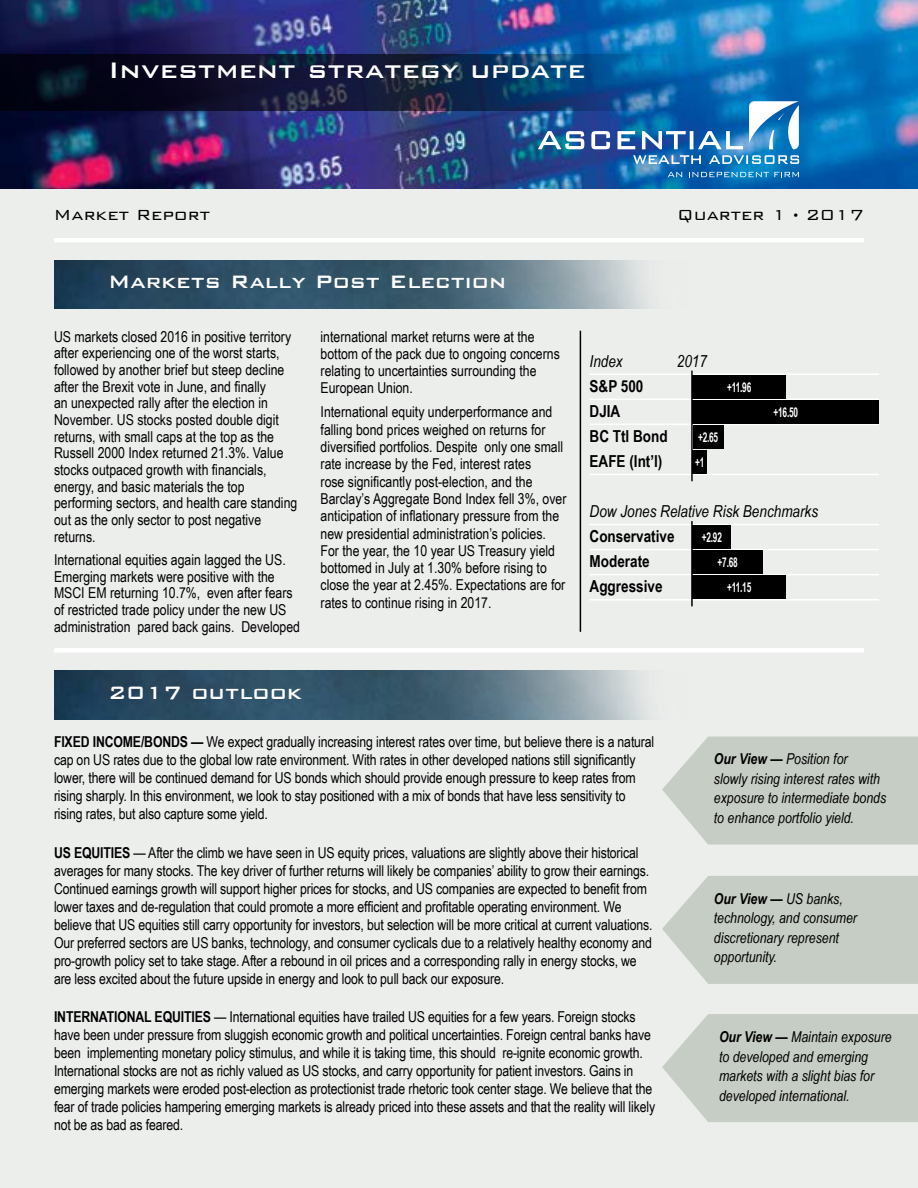
<style>
.page{position:relative;width:918px;height:1188px;background:#eceeec}
.page>*{position:absolute;margin:0;border:0;box-sizing:border-box;transform-origin:0 0}
.t1{font:500 30px "Bank Gothic";color:#fff}
.t2{font:500 24px "Bank Gothic";color:#fff}
.t3{font:300 19.5px "Bank Gothic";color:#000}
.t4{font:700 16.5px/25px "Arial Narrow";color:#000}
.t5{font:italic 16.5px "Arial Narrow";color:#000}
.t6{font:15px/18px "Arial Narrow";letter-spacing:-.01em;color:#000}
.t7{font:italic 15px/19.5px "Arial Narrow";color:#000}
.t8{font:700 13.5px "Arial Narrow";letter-spacing:-.02em;color:#fff;scale:.75 1}
.s1{font-family:"Arial";font-weight:400;font-size:13.5px}
.s2{font-weight:700}
</style>
<div class="page">
<hr style="left:590px;top:374px;width:289px;height:1px;background:#fff">
<hr style="left:590px;top:399px;width:289px;height:1px;background:#fff">
<hr style="left:590px;top:424px;width:289px;height:1px;background:#fff">
<hr style="left:590px;top:474px;width:289px;height:1px;background:#fff">
<hr style="left:590px;top:524px;width:289px;height:1px;background:#fff">
<hr style="left:590px;top:549px;width:289px;height:1px;background:#fff">
<hr style="left:590px;top:574px;width:289px;height:1px;background:#fff">
<hr style="left:590px;top:599px;width:289px;height:1px;background:#fff">
<img style="left:0;top:0;width:918px;height:189px">
<img style="left:0;top:54px;width:799px;height:56px">
<svg style="left:749px;top:101px;width:50px;height:48px;background:#87badd"></svg>
<svg style="left:538px;top:131px;width:46px;height:18px"></svg>
<svg style="left:591px;top:131px;width:19px;height:18px"></svg>
<svg style="left:618px;top:131px;width:17px;height:18px"></svg>
<svg style="left:642px;top:131px;width:101px;height:18px;background:#6496c8"></svg>
<svg style="left:633px;top:155px;width:68px;height:9px"></svg>
<svg style="left:709px;top:155px;width:90px;height:9px"></svg>
<svg style="left:668px;top:172px;width:14px;height:5px"></svg>
<svg style="left:689px;top:172px;width:110px;height:5px"></svg>
<img style="left:54px;top:260px;width:596px;height:49px">
<div style="left:54px;top:238px;width:810px;height:5px;background:#fff"></div>
<img style="left:54px;top:671px;width:596px;height:48px">
<hr style="left:54px;top:648px;width:810px;height:4px;background:#fff">
<svg style="left:662px;top:737px;width:256px;height:108px;background:#c9d0c7"></svg>
<svg style="left:662px;top:876px;width:256px;height:108px;background:#c9d0c7"></svg>
<svg style="left:662px;top:1014px;width:256px;height:108px;background:#c9d0c7"></svg>
<hr style="left:691px;top:521px;width:2px;height:85px;background:#000">
<hr style="left:691px;top:371px;width:2px;height:110px;background:#000">
<hr style="left:580px;top:331px;width:1px;height:301px;background:#000">
<div style="left:693px;top:526px;width:38px;height:23px;background:#000"></div>
<div style="left:693px;top:550px;width:70px;height:24px;background:#000"></div>
<div style="left:693px;top:575px;width:93px;height:24px;background:#000"></div>
<div style="left:693px;top:450px;width:14px;height:24px;background:#000"></div>
<div style="left:693px;top:375px;width:93px;height:23px;background:#000"></div>
<div style="left:693px;top:400px;width:186px;height:23px;background:#000"></div>
<div style="left:693px;top:425px;width:31px;height:24px;background:#000"></div>
<h1 class="t1" style="left:108px;top:54px;width:479px">Investment strategy update</h1>
<h3 class="t3" style="left:54px;top:205px;width:158px">Market Report</h3>
<h3 class="t3" style="left:677px;top:205px;width:188px">Quarter 1 <span class="s1">•</span> 2017</h3>
<h2 class="t2" style="left:108px;top:269px;width:400px">Markets Rally Post Election</h2>
<p class="t6" style="left:54px;top:327px;width:245px;line-height:16.6px">US markets closed 2016 in positive territory after experiencing one of the worst starts, followed by another brief but steep decline after the Brexit vote in June, and finally<br>an unexpected rally after the election in November. US stocks posted double digit returns, with small caps at the top as the Russell 2000 Index returned 21.3%. Value stocks outpaced growth with financials, energy, and basic materials the top performing sectors, and health care standing out as the only sector to post negative returns.</p>
<p class="t6" style="left:54px;top:551px;width:248px;line-height:16.6px">International equities again lagged the US.<br>Emerging markets were positive with the MSCI EM returning 10.7%, even after fears of restricted trade policy under the new US administration pared back gains. Developed</p>
<p class="t6" style="left:321px;top:327px;width:241px;line-height:17.2px">international market returns were at the bottom of the pack due to ongoing concerns relating to uncertainties surrounding the European Union.</p>
<p class="t6" style="left:321px;top:403px;width:247px;line-height:17.2px">International equity underperformance and falling bond prices weighed on returns for diversified portfolios. Despite only one small rate increase by the Fed, interest rates<br>rose significantly post-election, and the Barclay’s Aggregate Bond Index fell 3%, over anticipation of inflationary pressure from the new presidential administration’s policies.<br>For the year, the 10 year US Treasury yield bottomed in July at 1.30% before rising to close the year at 2.45%. Expectations are for rates to continue rising in 2017.</p>
<p class="t5" style="left:590px;top:349px;width:35px">Index</p>
<p class="t5" style="left:677px;top:349px;width:32px">2017</p>
<p class="t4" style="left:590px;top:373px;width:80px">S&amp;P 500<br>DJIA<br>BC Ttl Bond<br>EAFE (Int’l)</p>
<p class="t5" style="left:590px;top:500px;width:230px">Dow Jones Relative Risk Benchmarks</p>
<p class="t4" style="left:590px;top:523px;width:86px">Conservative<br>Moderate<br>Aggressive</p>
<p class="t8" style="left:727px;top:377px;width:34px">+11.96</p>
<p class="t8" style="left:774px;top:402px;width:34px">+16.50</p>
<p class="t8" style="left:698px;top:427px;width:28px">+2.65</p>
<p class="t8" style="left:695px;top:452px;width:14px">+1</p>
<p class="t8" style="left:702px;top:527px;width:28px">+2.92</p>
<p class="t8" style="left:718px;top:552px;width:28px">+7.68</p>
<p class="t8" style="left:727px;top:577px;width:34px">+11.15</p>
<h2 class="t2" style="left:108px;top:680px;width:195px">2017 outlook</h2>
<p class="t6" style="left:54px;top:733px;width:602px"><span class="s2">FIXED INCOME/BONDS —</span> We expect gradually increasing interest rates over time, but believe there is a natural cap on US rates due to the global low rate environment. With rates in other developed nations still significantly lower, there will be continued demand for US bonds which should provide enough pressure to keep rates from rising sharply. In this environment, we look to stay positioned with a mix of bonds that have less sensitivity to rising rates, but also capture some yield.</p>
<p class="t6" style="left:54px;top:843px;width:600px"><span class="s2">US EQUITIES</span> — After the climb we have seen in US equity prices, valuations are slightly above their historical averages for many stocks. The key driver of further returns will likely be companies’ ability to grow their earnings.<br>Continued earnings growth will support higher prices for stocks, and US companies are expected to benefit from lower taxes and de-regulation that could promote a more efficient and profitable operating environment. We believe that US equities still carry opportunity for investors, but selection will be more critical at current valuations.<br>Our preferred sectors are US banks, technology, and consumer cyclicals due to a relatively healthy economy and pro-growth policy set to take stage. After a rebound in oil prices and a corresponding rally in energy stocks, we are less excited about the future upside in energy and look to pull back our exposure.</p>
<p class="t6" style="left:54px;top:1007px;width:603px"><span class="s2">INTERNATIONAL EQUITIES</span> — International equities have trailed US equities for a few years. Foreign stocks have been under pressure from sluggish economic growth and political uncertainties. Foreign central banks have been implementing monetary policy stimulus, and while it is taking time, this should re-ignite economic growth.<br>International stocks are not as richly valued as US stocks, and carry opportunity for patient investors. Gains in emerging markets were eroded post-election as protectionist trade rhetoric took center stage. We believe that the fear of trade policies hampering emerging markets is already priced into these assets and that the reality will likely not be as bad as feared.</p>
<p class="t7" style="left:714px;top:749px;width:174px"><span class="s2">Our View —</span> Position for<br>slowly rising interest rates with exposure to intermediate bonds to enhance portfolio yield.</p>
<p class="t7" style="left:714px;top:888px;width:145px"><span class="s2">Our View —</span> US banks, technology, and consumer discretionary represent opportunity.</p>
<p class="t7" style="left:719px;top:1027px;width:174px"><span class="s2">Our View —</span> Maintain exposure to developed and emerging markets with a slight bias for developed international.</p>
</div>
